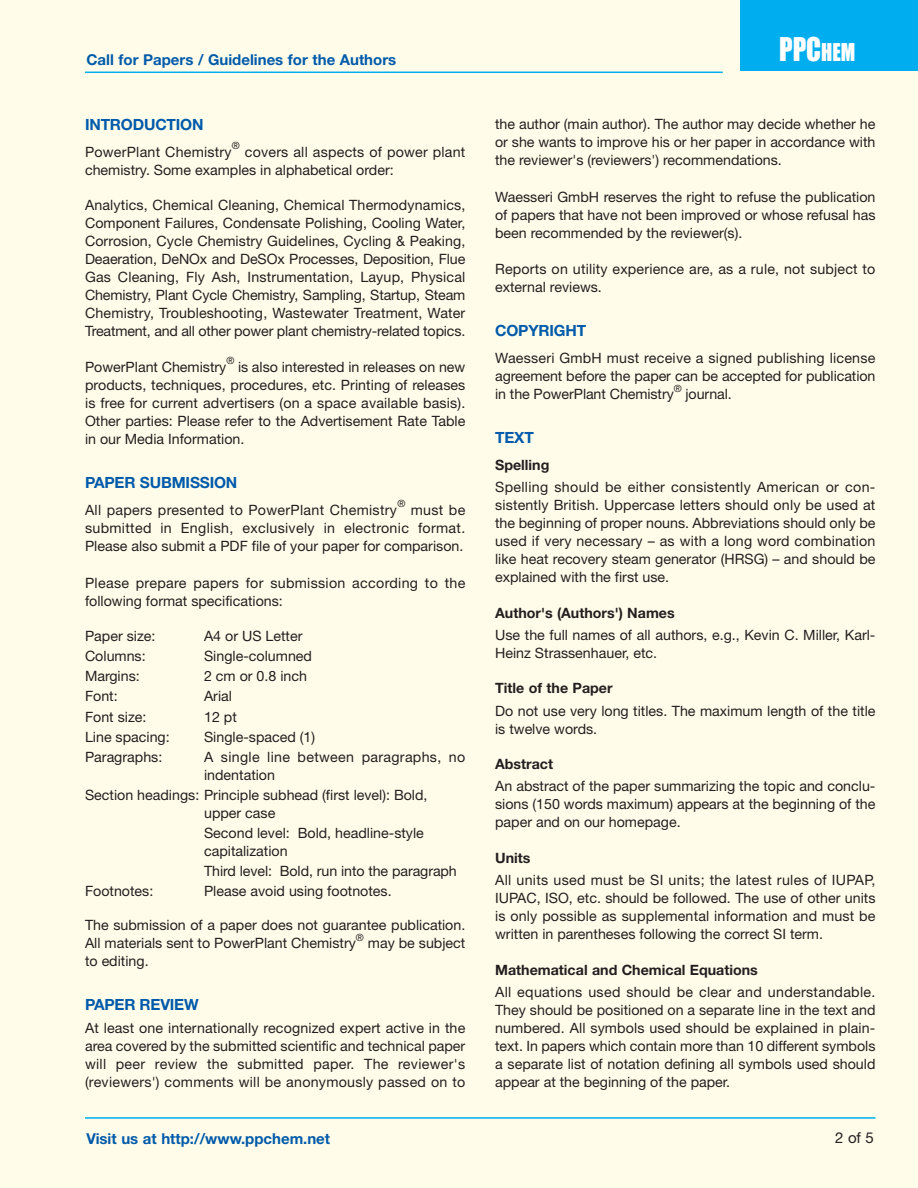
<style>
.page{position:relative;width:918px;height:1188px;background:#fffdea}
.page>*{position:absolute;margin:0;border:0;box-sizing:border-box;transform-origin:0 0}
.t1{font:30px "Impact";color:#fff;scale:.9 1}
.t2{font:700 15.45px "Helvetica Neue";letter-spacing:-.01em;color:#015aaa}
.t3{font:700 15px "Helvetica Neue";color:#015aaa}
.t4{font:15px "Helvetica Neue";color:#231f20}
.t5{font:14.25px/18px "Helvetica Neue";color:#231f20;text-align:justify}
.t6{font:14.25px/18px "Helvetica Neue";letter-spacing:.02em;color:#231f20}
.t7{font:700 14.25px "Helvetica Neue";color:#231f20}
.t8{font:10.05px "Helvetica Neue";color:#231f20}
.s1{font-size:22.5px}
</style>
<div class="page">
<div style="left:740px;top:0;width:178px;height:71px;background:#00aeef"></div>
<hr style="left:85px;top:72px;width:638px;height:1px;background:#00aeef">
<hr style="left:85px;top:1117px;width:790px;height:2px;background:#00aeef">
<p class="t3" style="left:87px;top:54px;width:311px">Call for Papers / Guidelines for the Authors</p>
<p class="t2" style="left:85px;top:119px;width:120px">INTRODUCTION</p>
<p class="t5" style="left:85px;top:144px;width:148px">PowerPlant Chemistry</p>
<p class="t8" style="left:232px;top:142px;width:9px">®</p>
<p class="t5" style="left:85px;top:144px;width:382px;text-indent:160px">covers all aspects of power plant chemistry. Some examples in alphabetical order:</p>
<p class="t5" style="left:85px;top:197px;width:382px">Analytics, Chemical Cleaning, Chemical Thermodynamics, Component Failures, Condensate Polishing, Cooling Water, Corrosion, Cycle Chemistry Guidelines, Cycling &amp; Peaking, Deaeration, DeNOx and DeSOx Processes, Deposition, Flue Gas Cleaning, Fly Ash, Instrumentation, Layup, Physical Chemistry, Plant Cycle Chemistry, Sampling, Startup, Steam Chemistry, Troubleshooting, Wastewater Treatment, Water Treatment, and all other power plant chemistry-related topics.</p>
<p class="t5" style="left:85px;top:359px;width:143px">PowerPlant Chemistry</p>
<p class="t8" style="left:226px;top:357px;width:9px">®</p>
<p class="t5" style="left:85px;top:359px;width:382px;text-indent:153px">is also interested in releases on new products, techniques, procedures, etc. Printing of releases is free for current advertisers (on a space available basis).<br>Other parties: Please refer to the Advertisement Rate Table in our Media Information.</p>
<p class="t2" style="left:85px;top:477px;width:154px">PAPER SUBMISSION</p>
<p class="t6" style="left:85px;top:502px;width:314px">All papers presented to PowerPlant Chemistry</p>
<p class="t8" style="left:397px;top:500px;width:9px">®</p>
<p class="t5" style="left:85px;top:502px;width:382px;text-indent:326px">must be submitted in English, exclusively in electronic format.<br>Please also submit a PDF file of your paper for comparison.</p>
<p class="t6" style="left:85px;top:575px;width:382px">Please prepare papers for submission according to the following format specifications:</p>
<p class="t5" style="left:85px;top:628px;width:72px">Paper size:</p>
<p class="t5" style="left:204px;top:628px;width:100px">A4 or US Letter</p>
<p class="t5" style="left:85px;top:649px;width:62px">Columns:</p>
<p class="t5" style="left:204px;top:649px;width:109px">Single-columned</p>
<p class="t5" style="left:85px;top:669px;width:56px">Margins:</p>
<p class="t5" style="left:204px;top:669px;width:104px">2 cm or 0.8 inch</p>
<p class="t5" style="left:85px;top:689px;width:34px">Font:</p>
<p class="t5" style="left:204px;top:689px;width:29px">Arial</p>
<p class="t5" style="left:85px;top:709px;width:63px">Font size:</p>
<p class="t5" style="left:204px;top:709px;width:34px">12 pt</p>
<p class="t5" style="left:85px;top:729px;width:86px">Line spacing:</p>
<p class="t5" style="left:204px;top:729px;width:113px">Single-spaced (1)</p>
<p class="t5" style="left:85px;top:749px;width:79px">Paragraphs:</p>
<p class="t6" style="left:204px;top:749px;width:263px">A single line between paragraphs, no indentation</p>
<p class="t5" style="left:204px;top:787px;width:225px;text-indent:-119px">Section headings: Principle subhead (first level): Bold, upper case</p>
<p class="t5" style="left:204px;top:825px;width:221px">Second level: Bold, headline-style capitalization</p>
<p class="t5" style="left:204px;top:864px;width:254px">Third level: Bold, run into the paragraph</p>
<p class="t5" style="left:85px;top:884px;width:70px">Footnotes:</p>
<p class="t5" style="left:204px;top:884px;width:189px">Please avoid using footnotes.</p>
<p class="t5" style="left:85px;top:917px;width:382px">The submission of a paper does not guarantee publication.<br>All materials sent to PowerPlant Chemistry</p>
<p class="t8" style="left:356px;top:933px;width:9px">®</p>
<p class="t5" style="left:368px;top:935px;width:99px">may be subject</p>
<p class="t5" style="left:85px;top:953px;width:65px">to editing.</p>
<p class="t2" style="left:85px;top:999px;width:115px">PAPER REVIEW</p>
<p class="t5" style="left:85px;top:1020px;width:382px">At least one internationally recognized expert active in the area covered by the submitted scientific and technical paper will peer review the submitted paper. The reviewer's (reviewers') comments will be anonymously passed on to</p>
<p class="t3" style="left:87px;top:1133px;width:245px">Visit us at http://www.ppchem.net</p>
<h1 class="t1" style="left:779px;top:31px;width:86px">PPC<span class="s1">HEM</span></h1>
<p class="t5" style="left:495px;top:117px;width:382px">the author (main author). The author may decide whether he or she wants to improve his or her paper in accordance with the reviewer's (reviewers') recommendations.</p>
<p class="t5" style="left:495px;top:190px;width:382px">Waesseri GmbH reserves the right to refuse the publication of papers that have not been improved or whose refusal has been recommended by the reviewer(s).</p>
<p class="t5" style="left:495px;top:261px;width:382px">Reports on utility experience are, as a rule, not subject to external reviews.</p>
<p class="t2" style="left:495px;top:325px;width:93px">COPYRIGHT</p>
<p class="t5" style="left:495px;top:350px;width:382px">Waesseri GmbH must receive a signed publishing license agreement before the paper can be accepted for publication in the PowerPlant Chemistry</p>
<p class="t8" style="left:674px;top:384px;width:9px">®</p>
<p class="t5" style="left:686px;top:386px;width:48px">journal.</p>
<p class="t2" style="left:495px;top:432px;width:40px">TEXT</p>
<p class="t7" style="left:495px;top:460px;width:56px">Spelling</p>
<p class="t5" style="left:495px;top:479px;width:382px">Spelling should be either consistently American or con&shy;sistently British. Uppercase letters should only be used at the beginning of proper nouns. Abbreviations should only be used if very necessary – as with a long word combination like heat recovery steam generator (HRSG) – and should be explained with the first use.</p>
<p class="t7" style="left:495px;top:607px;width:181px">Author's (Authors') Names</p>
<p class="t5" style="left:495px;top:627px;width:382px">Use the full names of all authors, e.g., Kevin C. Miller, Karl-<br>Heinz Strassenhauer, etc.</p>
<p class="t7" style="left:495px;top:683px;width:119px">Title of the Paper</p>
<p class="t5" style="left:495px;top:703px;width:382px">Do not use very long titles. The maximum length of the title is twelve words.</p>
<p class="t7" style="left:495px;top:759px;width:60px">Abstract</p>
<p class="t5" style="left:495px;top:779px;width:382px">An abstract of the paper summarizing the topic and conclu&shy;sions (150 words maximum) appears at the beginning of the paper and on our homepage.</p>
<p class="t7" style="left:495px;top:853px;width:37px">Units</p>
<p class="t5" style="left:495px;top:872px;width:382px">All units used must be SI units; the latest rules of IUPAP, IUPAC, ISO, etc. should be followed. The use of other units is only possible as supplemental information and must be written in parentheses following the correct SI term.</p>
<p class="t7" style="left:495px;top:964px;width:264px">Mathematical and Chemical Equations</p>
<p class="t5" style="left:495px;top:984px;width:382px">All equations used should be clear and understandable.<br>They should be positioned on a separate line in the text and numbered. All symbols used should be explained in plain&shy;text. In papers which contain more than 10 different symbols a separate list of notation defining all symbols used should appear at the beginning of the paper.</p>
<p class="t4" style="left:835px;top:1133px;width:40px">2of5</p>
</div>
